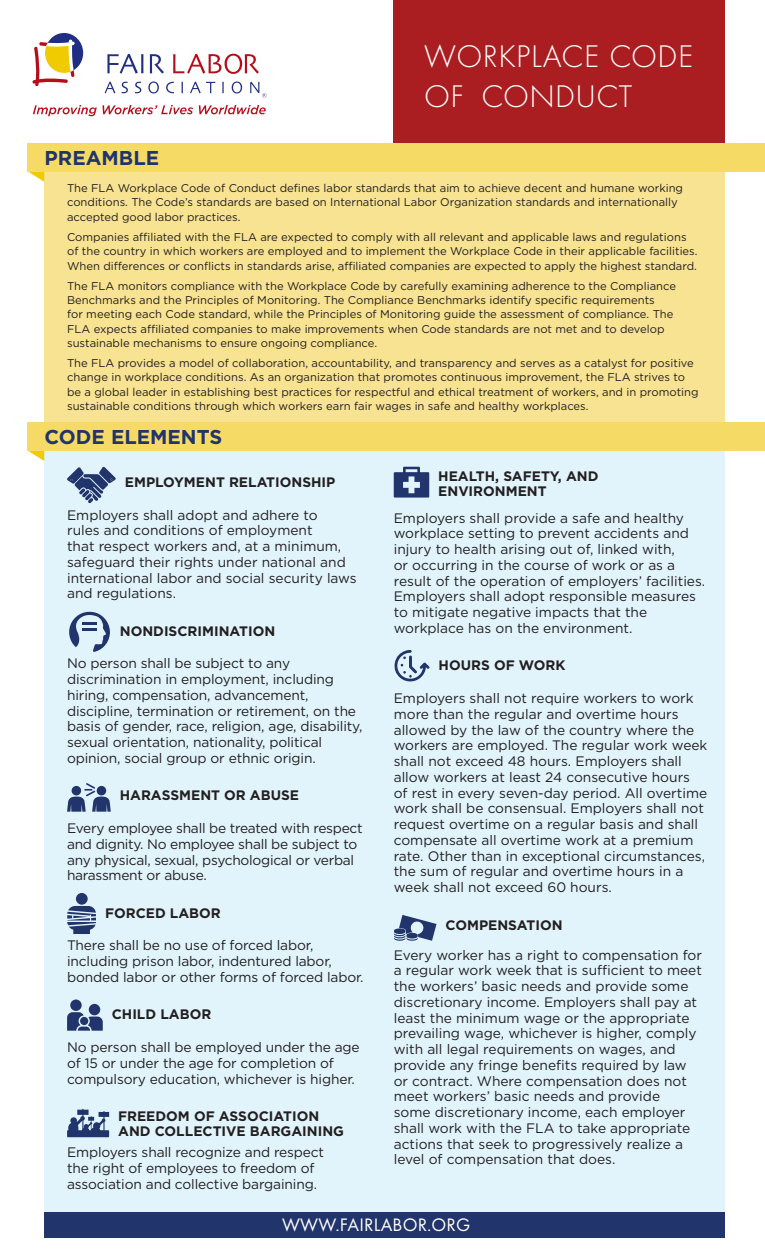
<style>
.page{position:relative;width:765px;height:1260px;background:#fff}
.page>*{position:absolute;margin:0;border:0;box-sizing:border-box;transform-origin:0 0}
.subhead{font:300 32.5px "Futura PT";letter-spacing:.01em;color:#fff}
.subhead-2{font:700 20px "Gotham";color:#21346b}
.subhead-3{font:18.75px "Futura PT";letter-spacing:.01em;color:#fff}
.coldalt{font:13.75px/15.8px "Gotham";color:#231f20}
.subalt{font:700 13.75px/15px "Gotham";color:#231f20}
.coldalt-2{font:13.75px/15.8px "Gotham";letter-spacing:-.02em;color:#231f20}
.premable_text{font:11.25px/14.4px "Gotham";color:#231f20}
</style>
<div class="page">
<div style="left:45px;top:156px;width:680px;height:292px;background:#f7e391"></div>
<div style="left:45px;top:434px;width:680px;height:804px;background:#e1f4fc"></div>
<svg style="left:32px;top:33px;width:51px;height:53px"></svg>
<svg style="left:107px;top:54px;width:36px;height:20px"></svg>
<svg style="left:150px;top:54px;width:14px;height:20px"></svg>
<svg style="left:173px;top:54px;width:86px;height:20px"></svg>
<svg style="left:105px;top:82px;width:10px;height:11px"></svg>
<svg style="left:122px;top:82px;width:6px;height:11px"></svg>
<svg style="left:135px;top:82px;width:6px;height:11px"></svg>
<svg style="left:148px;top:81px;width:11px;height:12px"></svg>
<svg style="left:166px;top:82px;width:8px;height:11px"></svg>
<svg style="left:190px;top:82px;width:25px;height:11px"></svg>
<svg style="left:222px;top:82px;width:2px;height:11px"></svg>
<svg style="left:232px;top:81px;width:10px;height:12px"></svg>
<svg style="left:250px;top:82px;width:16px;height:16px"></svg>
<svg style="left:33px;top:105px;width:233px;height:11px"></svg>
<div style="left:394px;top:0;width:331px;height:143px;background:#aa1e21"></div>
<svg style="left:28px;top:171px;width:16px;height:11px"></svg>
<div style="left:28px;top:143px;width:737px;height:28px;background:#f5da65"></div>
<svg style="left:28px;top:451px;width:16px;height:10px"></svg>
<div style="left:28px;top:422px;width:737px;height:29px;background:#f5da65"></div>
<svg style="left:67px;top:467px;width:49px;height:36px"></svg>
<svg style="left:69px;top:611px;width:41px;height:41px"></svg>
<hr style="left:82px;top:622px;width:14px;height:3px;background:#21346b">
<hr style="left:82px;top:628px;width:14px;height:3px;background:#21346b">
<svg style="left:67px;top:783px;width:44px;height:29px"></svg>
<div style="left:76px;top:893px;width:12px;height:12px;background:#21346b;border-radius:50%"></div>
<svg style="left:67px;top:906px;width:29px;height:28px"></svg>
<div style="left:70px;top:1000px;width:12px;height:11px;background:#21346b;border-radius:50%"></div>
<div style="left:89px;top:1004px;width:11px;height:11px;background:#21346b;border-radius:50%"></div>
<svg style="left:67px;top:1012px;width:36px;height:19px"></svg>
<svg style="left:67px;top:1109px;width:42px;height:28px"></svg>
<svg style="left:394px;top:467px;width:35px;height:31px"></svg>
<svg style="left:394px;top:650px;width:36px;height:32px"></svg>
<svg style="left:394px;top:915px;width:43px;height:26px"></svg>
<div style="left:45px;top:1212px;width:680px;height:26px;background:#21346b"></div>
<p class="subhead-2" style="left:45px;top:145px;width:116px">PREAMBLE</p>
<p class="subhead" style="left:424px;top:38px;width:270px">WORKPLACE CODE</p>
<p class="subhead" style="left:424px;top:78px;width:210px">OF CONDUCT</p>
<p class="premable_text" style="left:67px;top:181px;width:618px">The FLA Workplace Code of Conduct defines labor standards that aim to achieve decent and humane working conditions. The Code’s standards are based on International Labor Organization standards and internationally accepted good labor practices.</p>
<p class="premable_text" style="left:67px;top:229px;width:632px">Companies affiliated with the FLA are expected to comply with all relevant and applicable laws and regulations of the country in which workers are employed and to implement the Workplace Code in their applicable facilities.<br>When differences or conflicts in standards arise, affiliated companies are expected to apply the highest standard.</p>
<p class="premable_text" style="left:67px;top:278px;width:610px">The FLA monitors compliance with the Workplace Code by carefully examining adherence to the Compliance Benchmarks and the Principles of Monitoring. The Compliance Benchmarks identify specific requirements<br>for meeting each Code standard, while the Principles of Monitoring guide the assessment of compliance. The FLA expects affiliated companies to make improvements when Code standards are not met and to develop sustainable mechanisms to ensure ongoing compliance.</p>
<p class="premable_text" style="left:67px;top:356px;width:633px">The FLA provides a model of collaboration, accountability, and transparency and serves as a catalyst for positive change in workplace conditions. As an organization that promotes continuous improvement, the FLA strives to be a global leader in establishing best practices for respectful and ethical treatment of workers, and in promoting sustainable conditions through which workers earn fair wages in safe and healthy workplaces.</p>
<p class="subhead-2" style="left:45px;top:424px;width:179px">CODE ELEMENTS</p>
<p class="subalt" style="left:125px;top:474px;width:212px">EMPLOYMENT RELATIONSHIP</p>
<p class="coldalt" style="left:67px;top:507px;width:291px">Employers shall adopt and adhere to<br>rules and conditions of employment<br>that respect workers and, at a minimum, safeguard their rights under national and international labor and social security laws and regulations.</p>
<p class="subalt" style="left:120px;top:623px;width:157px">NONDISCRIMINATION</p>
<p class="coldalt" style="left:67px;top:655px;width:297px">No person shall be subject to any discrimination in employment, including hiring, compensation, advancement, discipline, termination or retirement, on the basis of gender, race, religion, age, disability, sexual orientation, nationality, political opinion, social group or ethnic origin.</p>
<p class="subalt" style="left:120px;top:788px;width:181px">HARASSMENT OR ABUSE</p>
<p class="coldalt-2" style="left:67px;top:820px;width:297px">Every employee shall be treated with respect and dignity. No employee shall be subject to any physical, sexual, psychological or verbal harassment or abuse.</p>
<p class="subalt" style="left:105px;top:905px;width:117px">FORCED LABOR</p>
<p class="coldalt" style="left:67px;top:937px;width:298px">There shall be no use of forced labor, including prison labor, indentured labor, bonded labor or other forms of forced labor.</p>
<p class="subalt" style="left:112px;top:1007px;width:101px">CHILD LABOR</p>
<p class="coldalt" style="left:67px;top:1039px;width:294px">No person shall be employed under the age of 15 or under the age for completion of compulsory education, whichever is higher.</p>
<p class="subalt" style="left:118px;top:1109px;width:227px">FREEDOM OF ASSOCIATION<br>AND COLLECTIVE BARGAINING</p>
<p class="coldalt" style="left:67px;top:1144px;width:259px">Employers shall recognize and respect the right of employees to freedom of association and collective bargaining.</p>
<p class="subalt" style="left:438px;top:468px;width:162px">HEALTH, SAFETY, AND<br>ENVIRONMENT</p>
<p class="coldalt" style="left:394px;top:510px;width:313px">Employers shall provide a safe and healthy workplace setting to prevent accidents and injury to health arising out of, linked with,<br>or occurring in the course of work or as a result of the operation of employers’ facilities.<br>Employers shall adopt responsible measures to mitigate negative impacts that the workplace has on the environment.</p>
<p class="subalt" style="left:439px;top:658px;width:128px">HOURS OF WORK</p>
<p class="coldalt" style="left:394px;top:690px;width:315px">Employers shall not require workers to work more than the regular and overtime hours allowed by the law of the country where the workers are employed. The regular work week shall not exceed 48 hours. Employers shall allow workers at least 24 consecutive hours of rest in every seven-day period. All overtime work shall be consensual. Employers shall not request overtime on a regular basis and shall compensate all overtime work at a premium rate. Other than in exceptional circumstances, the sum of regular and overtime hours in a week shall not exceed 60 hours.</p>
<p class="subalt" style="left:446px;top:917px;width:119px">COMPENSATION</p>
<p class="coldalt" style="left:394px;top:947px;width:310px">Every worker has a right to compensation for a regular work week that is sufficient to meet the workers’ basic needs and provide some discretionary income. Employers shall pay at least the minimum wage or the appropriate prevailing wage, whichever is higher, comply with all legal requirements on wages, and provide any fringe benefits required by law or contract. Where compensation does not meet workers’ basic needs and provide<br>some discretionary income, each employer shall work with the FLA to take appropriate actions that seek to progressively realize a level of compensation that does.</p>
<p class="subhead-3" style="left:282px;top:1214px;width:190px">WWW.FAIRLABOR.ORG</p>
</div>
